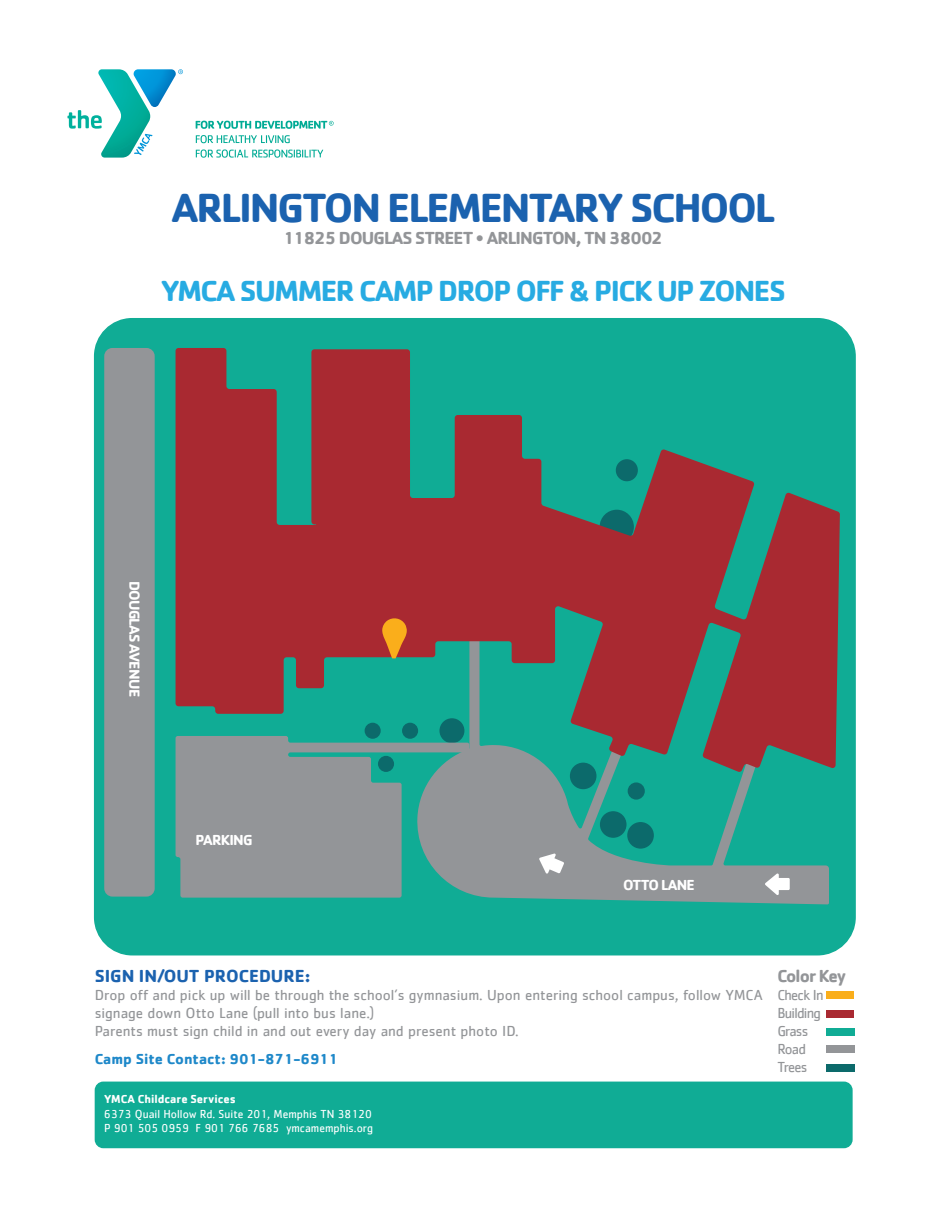
<style>
.page{position:relative;width:945px;height:1215px;background:#fff}
.page>*{position:absolute;margin:0;border:0;box-sizing:border-box;transform-origin:0 0}
.t1{font:700 42px "Cachet";letter-spacing:-.05em;color:#1b62af}
.t2{font:700 30px "Cachet";letter-spacing:-.05em;color:#27abe2}
.t3{font:700 18px "Cachet";letter-spacing:-.05em;color:#939598}
.t4{font:700 18px "Cachet";color:#1b62af}
.t5{font:15px/18px "Cachet";color:#939598}
.t6{font:15px/18px "Cachet";letter-spacing:-.05em;color:#939598}
.t7{font:700 15px "Cachet";color:#1e88c9}
.t8{font:700 15px "Cachet";letter-spacing:-.05em;color:#fff}
.t9{font:12px/14.4px "Cachet";color:#fff}
.t10{font:700 12px "Cachet";color:#fff}
</style>
<div class="page">
<div style="left:95px;top:319px;width:760px;height:636px;background:#10ac95;border-radius:38px"></div>
<div style="left:95px;top:1082px;width:758px;height:66px;background:#10ac95;border-radius:9px"></div>
<div style="left:827px;top:991px;width:27px;height:8px;background:#faae1b"></div>
<div style="left:827px;top:1010px;width:27px;height:7px;background:#a92931"></div>
<div style="left:826px;top:1028px;width:28px;height:8px;background:#10ac95"></div>
<div style="left:826px;top:1045px;width:28px;height:8px;background:#939598"></div>
<div style="left:826px;top:1064px;width:28px;height:7px;background:#0c6a6b"></div>
<svg style="left:67px;top:69px;width:116px;height:89px"></svg>
<svg style="left:196px;top:135px;width:94px;height:8px"></svg>
<svg style="left:196px;top:149px;width:127px;height:9px"></svg>
<svg style="left:196px;top:121px;width:138px;height:8px"></svg>
<svg style="left:469px;top:772px;width:360px;height:132px;fill:#939598"></svg>
<svg style="left:176px;top:772px;width:293px;height:126px;background:#849797"></svg>
<svg style="left:176px;top:348px;width:664px;height:424px;fill:#a92931"></svg>
<div style="left:378px;top:756px;width:16px;height:16px;background:#0c6a6b;border-radius:50%"></div>
<svg style="left:382px;top:617px;width:25px;height:41px"></svg>
<div style="left:776px;top:878px;width:14px;height:12px;background:#fff"></div>
<svg style="left:765px;top:873px;width:14px;height:22px"></svg>
<svg style="left:539px;top:853px;width:25px;height:21px"></svg>
<div style="left:104px;top:348px;width:51px;height:549px;background:#939598;border-radius:8px"></div>
<h1 class="t1" style="left:171px;top:181px;width:605px">ARLINGTON ELEMENTARY SCHOOL</h1>
<p class="t3" style="left:283px;top:226px;width:381px">11825 DOUGLAS STREET • ARLINGTON, TN 38002</p>
<h2 class="t2" style="left:161px;top:272px;width:627px">YMCA SUMMER CAMP DROP OFF &amp; PICK UP ZONES</h2>
<p class="t8" style="left:144px;top:581px;width:118px;rotate:90deg">DOUGLAS AVENUE</p>
<p class="t8" style="left:196px;top:830px;width:59px">PARKING</p>
<p class="t8" style="left:623px;top:875px;width:73px">OTTO LANE</p>
<p class="t4" style="left:95px;top:964px;width:217px">SIGN IN/OUT PROCEDURE:</p>
<p class="t5" style="left:95px;top:986px;width:670px">Drop off and pick up will be through the school’s gymnasium. Upon entering school campus, follow YMCA signage down Otto Lane (pull into bus lane.)<br>Parents must sign child in and out every day and present photo ID.</p>
<p class="t7" style="left:95px;top:1049px;width:245px">Camp Site Contact: 901-871-6911</p>
<p class="t10" style="left:104px;top:1091px;width:133px">YMCA Childcare Services</p>
<p class="t9" style="left:104px;top:1106px;width:270px">6373 Quail Hollow Rd. Suite 201, Memphis TN 38120<br>P 901 505 0959 F 901 766 7685 ymcamemphis.org</p>
<p class="t3" style="left:777px;top:964px;width:71px">Color Key</p>
<p class="t6" style="left:777px;top:986px;width:48px">Check In<br>Building<br>Grass<br>Road<br>Trees</p>
</div>
